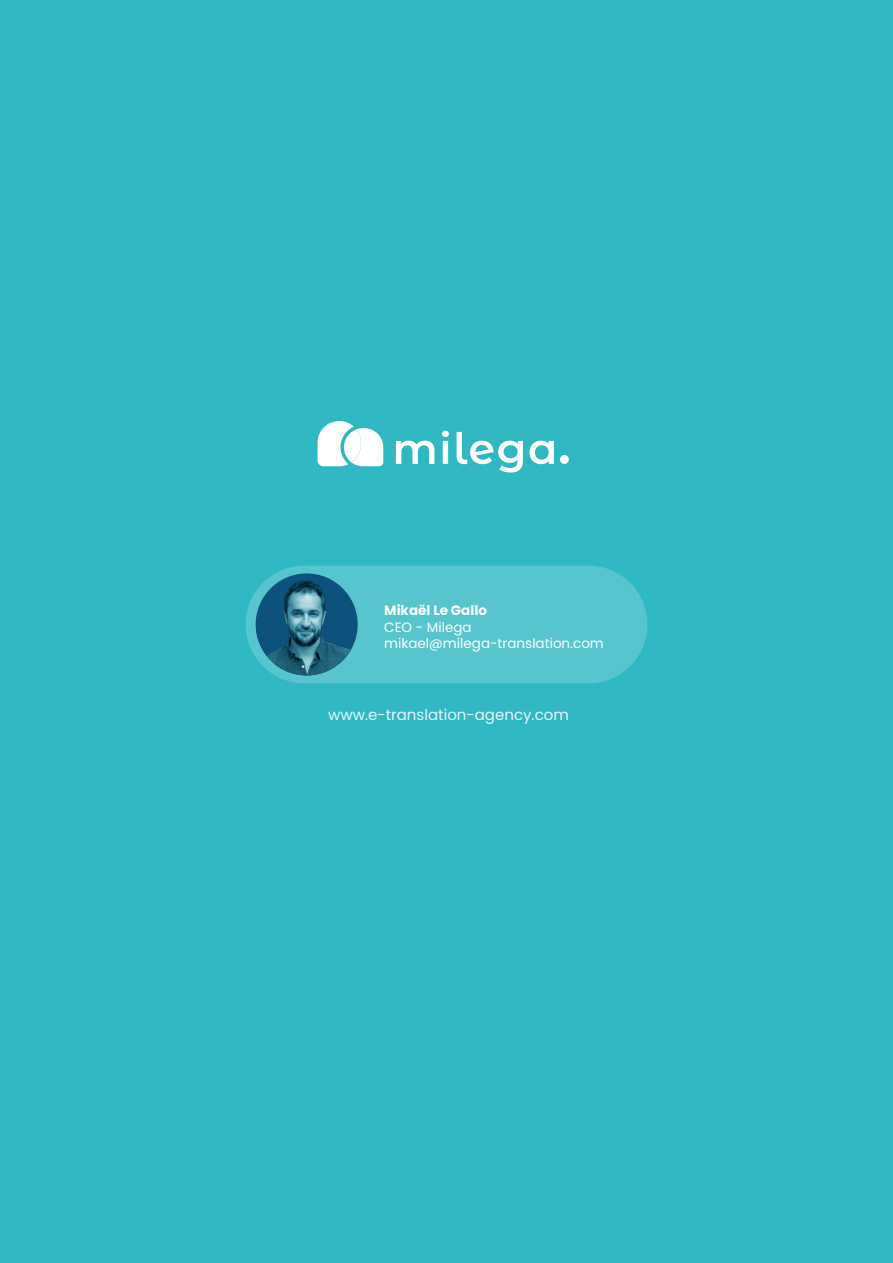
<style>
.page{position:relative;width:893px;height:1263px;background:#2fb8c2}
.page>*{position:absolute;margin:0;border:0;box-sizing:border-box;transform-origin:0 0}
.t1{font:15px "Poppins";color:#fff}
.t2{font:13.5px/16.2px "Poppins";color:#fff}
.t3{font:700 13.5px "Poppins";color:#fff}
</style>
<div class="page">
<div style="left:246px;top:566px;width:401px;height:117px;background:#57c5cd;border-radius:59px"></div>
<svg style="left:396px;top:441px;width:38px;height:23px"></svg>
<svg style="left:442px;top:431px;width:7px;height:33px"></svg>
<svg style="left:457px;top:432px;width:66px;height:40px"></svg>
<svg style="left:529px;top:441px;width:25px;height:23px"></svg>
<svg style="left:318px;top:421px;width:66px;height:46px"></svg>
<div style="left:560px;top:455px;width:9px;height:9px;background:#fff;border-radius:50%"></div>
<img style="left:256px;top:573px;width:102px;height:102px;border-radius:51px">
<p class="t3" style="left:384px;top:603px;width:104px">Mikaël Le Gallo</p>
<p class="t2" style="left:384px;top:619px;width:221px">CEO - Milega mikael@milega-translation.com</p>
<p class="t1" style="left:328px;top:705px;width:242px">www.e-translation-agency.com</p>
</div>
